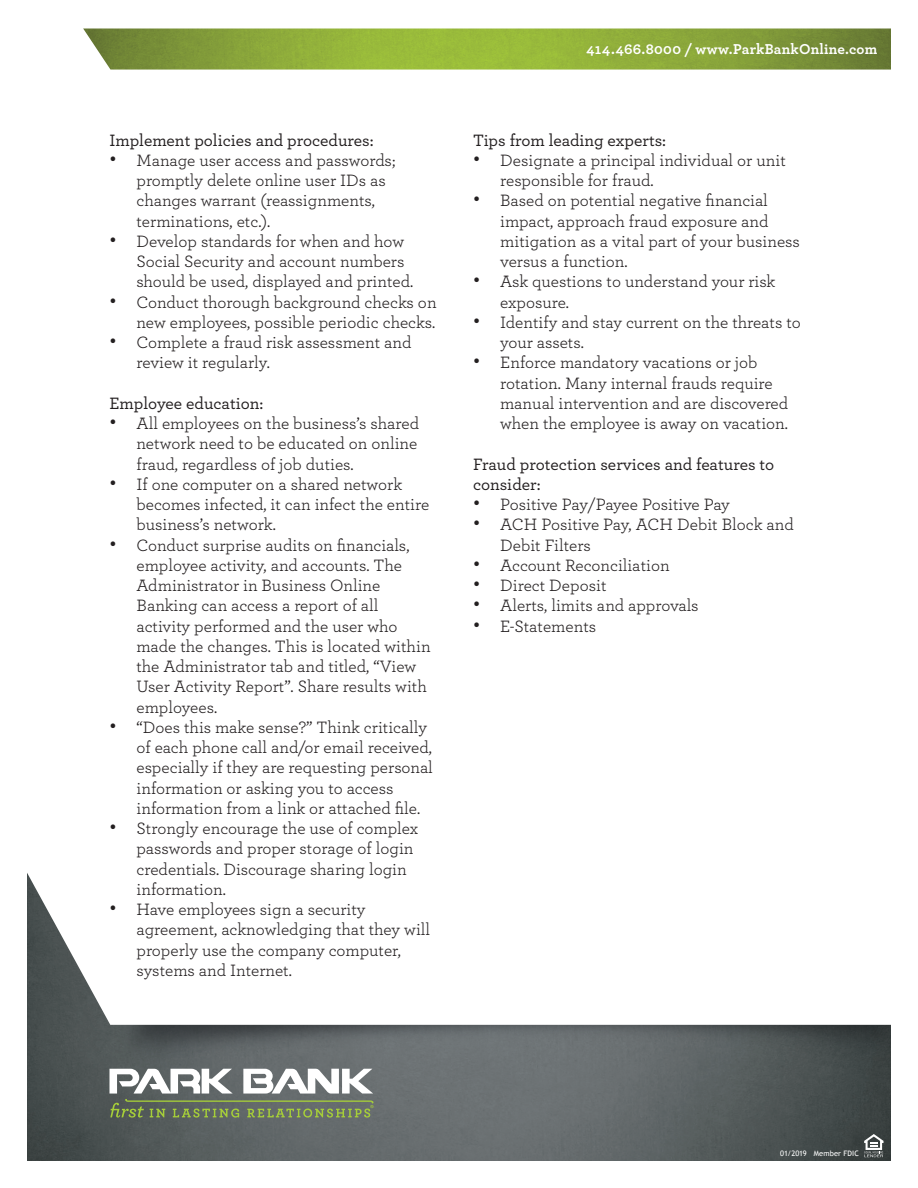
<style>
.page{position:relative;width:918px;height:1188px;background:#fff}
.page>*{position:absolute;margin:0;border:0;box-sizing:border-box;transform-origin:0 0}
.t1{font:17.25px/20.2px "Archer";color:#231f20}
.t2{font:500 17.25px/20.2px "Archer";color:#231f20}
.t3{font:17.25px "Archer";letter-spacing:-.02em;color:#231f20}
.t4{font:700 15px "Archer";letter-spacing:.015em;color:#fff}
.t5{font:7.5px "Trebuchet MS";letter-spacing:.015em;color:#fff}
.s1{font-size:27px}
</style>
<div class="page">
<img style="left:83px;top:28px;width:808px;height:42px">
<img style="left:27px;top:1025px;width:864px;height:136px">
<img style="left:114px;top:1025px;width:777px;height:48px">
<svg style="left:27px;top:873px;width:864px;height:152px"></svg>
<svg style="left:110px;top:1069px;width:264px;height:49px"></svg>
<svg style="left:864px;top:1134px;width:19px;height:23px"></svg>
<p class="t2" style="left:110px;top:129px;width:266px">Implement policies and procedures:</p>
<p class="t1" style="left:136px;top:149px;width:260px;text-indent:-27px"><span class="s1">•</span> Manage user access and passwords; promptly delete online user IDs as changes warrant (reassignments, terminations, etc.).</p>
<p class="t1" style="left:136px;top:230px;width:278px;text-indent:-27px"><span class="s1">•</span> Develop standards for when and how<br>Social Security and account numbers should be used, displayed and printed.</p>
<p class="t1" style="left:110px;top:291px;width:329px;text-align:right"><span class="s1">•</span> Conduct thorough background checks on new employees, possible periodic checks.</p>
<p class="t1" style="left:136px;top:331px;width:276px;text-indent:-27px"><span class="s1">•</span> Complete a fraud risk assessment and review it regularly.</p>
<p class="t2" style="left:110px;top:392px;width:156px">Employee education:</p>
<p class="t1" style="left:136px;top:412px;width:284px;text-align:justify;text-indent:-27px"><span class="s1">•</span> All employees on the business’s shared network need to be educated on online fraud, regardless of job duties.</p>
<p class="t1" style="left:136px;top:473px;width:294px;text-indent:-27px"><span class="s1">•</span> If one computer on a shared network becomes infected, it can infect the entire business’s network.</p>
<p class="t1" style="left:136px;top:534px;width:296px;text-indent:-27px"><span class="s1">•</span> Conduct surprise audits on financials, employee activity, and accounts. The Administrator in Business Online Banking can access a report of all activity performed and the user who made the changes. This is located within the Administrator tab and titled, “View User Activity Report”. Share results with employees.</p>
<p class="t1" style="left:136px;top:716px;width:298px;text-indent:-27px"><span class="s1">•</span> “Does this make sense?” Think critically of each phone call and/or email received, especially if they are requesting personal information or asking you to access information from a link or attached file.</p>
<p class="t1" style="left:136px;top:817px;width:283px;text-indent:-27px"><span class="s1">•</span> Strongly encourage the use of complex passwords and proper storage of login credentials. Discourage sharing login information.</p>
<p class="t1" style="left:136px;top:898px;width:295px;text-indent:-27px"><span class="s1">•</span> Have employees sign a security agreement, acknowledging that they will properly use the company computer, systems and Internet.</p>
<p class="t4" style="left:586px;top:37px;width:293px">414.466.8000 / www.ParkBankOnline.com</p>
<p class="t2" style="left:473px;top:129px;width:195px">Tips from leading experts:</p>
<p class="t1" style="left:500px;top:149px;width:287px;text-indent:-27px"><span class="s1">•</span> Designate a principal individual or unit responsible for fraud.</p>
<p class="t1" style="left:500px;top:190px;width:301px;text-indent:-27px"><span class="s1">•</span> Based on potential negative financial impact, approach fraud exposure and mitigation as a vital part of your business versus a function.</p>
<p class="t1" style="left:500px;top:271px;width:277px;text-indent:-27px"><span class="s1">•</span> Ask questions to understand your risk exposure.</p>
<p class="t1" style="left:500px;top:311px;width:302px;text-indent:-27px"><span class="s1">•</span> Identify and stay current on the threats to your assets.</p>
<p class="t1" style="left:500px;top:352px;width:290px;text-indent:-27px"><span class="s1">•</span> Enforce mandatory vacations or job rotation. Many internal frauds require manual intervention and are discovered when the employee is away on vacation.</p>
<p class="t2" style="left:473px;top:453px;width:303px">Fraud protection services and features to consider:</p>
<p class="t3" style="left:473px;top:492px;width:258px"><span class="s1">•</span> Positive Pay/Payee Positive Pay</p>
<p class="t1" style="left:500px;top:514px;width:295px;text-indent:-27px"><span class="s1">•</span> ACH Positive Pay, ACH Debit Block and<br>Debit Filters</p>
<p class="t1" style="left:473px;top:554px;width:198px"><span class="s1">•</span> Account Reconciliation</p>
<p class="t1" style="left:473px;top:574px;width:135px"><span class="s1">•</span> Direct Deposit</p>
<p class="t1" style="left:473px;top:595px;width:227px"><span class="s1">•</span> Alerts, limits and approvals</p>
<p class="t1" style="left:473px;top:615px;width:125px"><span class="s1">•</span> E-Statements</p>
<p class="t5" style="left:780px;top:1148px;width:80px">01/2019 Member FDIC</p>
</div>
